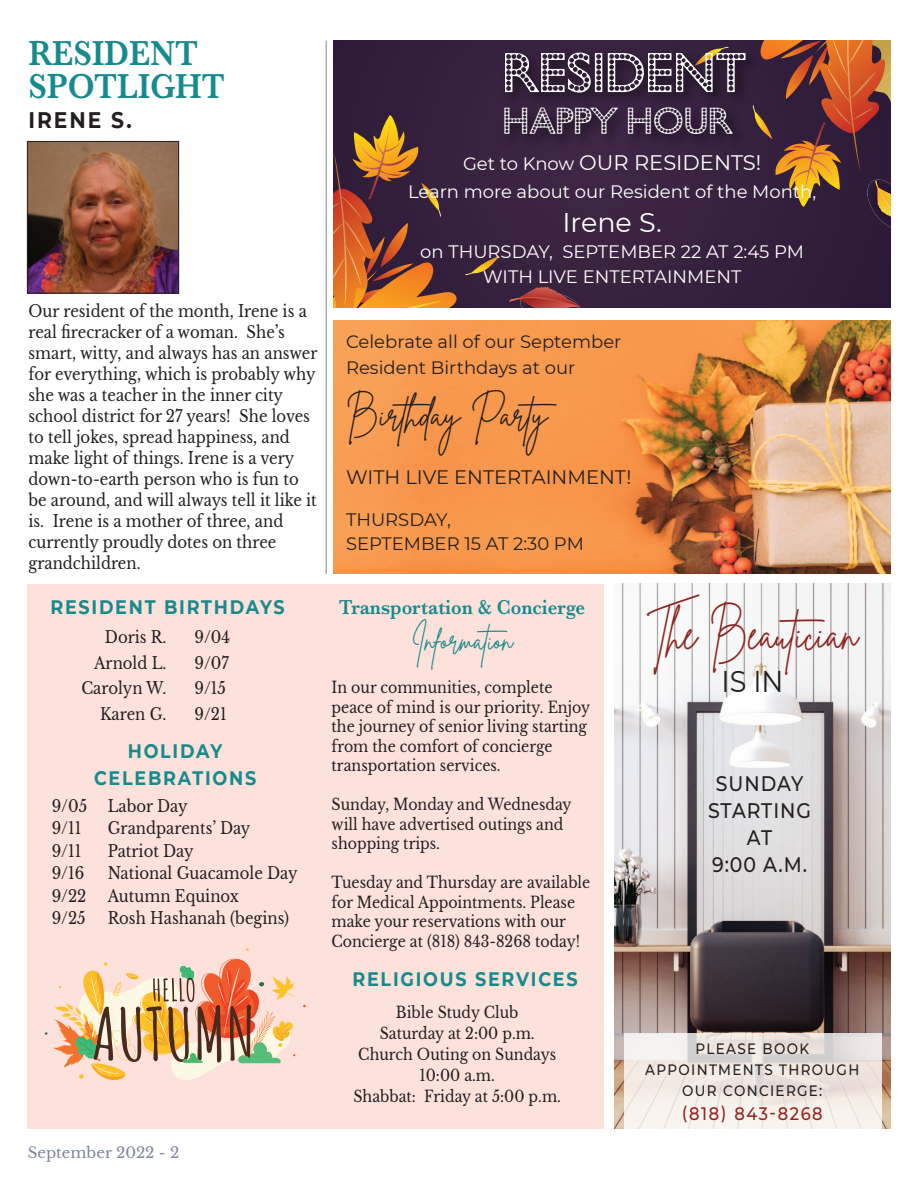
<style>
.page{position:relative;width:918px;height:1188px;background:#fff}
.page>*{position:absolute;margin:0;border:0;box-sizing:border-box;transform-origin:0 0}
.t1{font:54px "Marquee";color:#fff}
.t2{font:45px "Brittany Signature";color:#8d241e;scale:.9 1}
.t3{font:600 36px/33px "Baskerville";color:#168a8d;scale:.9 1}
.t4{font:36px "Marquee";color:#fff}
.t5{font:34.5px "Brittany Signature";color:#231f20}
.t6{font:30px "Brittany Signature";color:#168a8d;scale:.9 1}
.t7{font:30px "Montserrat";color:#231f20;scale:.9 1}
.t8{font:27px "Montserrat";color:#fff}
.t9{font:700 22.5px "Montserrat";letter-spacing:.1em;color:#231f20;scale:.9 1}
.t10{font:500 21px/27px "Montserrat";letter-spacing:.05em;color:#231f20;text-align:center;scale:.9 1}
.t11{font:600 21px "Baskerville";color:#168a8d;scale:.9 1}
.t12{font:21px "Montserrat";color:#fff}
.t13{font:700 19.5px/27px "Montserrat";letter-spacing:.1em;color:#168a8d;text-align:center;scale:.9 1}
.t14{font:19.5px "Montserrat";color:#231f20}
.t15{font:18px/25.5px "Montserrat";color:#fff;text-align:center}
.t16{font:18px/26.1px "Montserrat";color:#231f20}
.t17{font:500 18px "Montserrat";letter-spacing:.1em;color:#8d241e;scale:.9 1}
.t18{font:16.5px/21px "Libre Baskerville";color:#231f20;scale:.9 1}
.t19{font:15.75px/19.5px "Libre Baskerville";color:#231f20;scale:.9 1}
.t20{font:500 15px/21px "Montserrat";letter-spacing:.1em;color:#231f20;text-align:center;scale:.9 1}
.t21{font:15px "Libre Baskerville";color:#7d869c}
.s1{font-size:18px}
</style>
<div class="page">
<img style="left:29px;top:143px;width:148px;height:149px">
<div style="left:27px;top:141px;width:152px;height:153px;border:1px solid #231f20"></div>
<img style="left:614px;top:584px;width:277px;height:544px">
<div style="left:624px;top:1034px;width:258px;height:98px;background:#fff;opacity:.8"></div>
<div style="left:28px;top:584px;width:576px;height:544px;background:#fde1db"></div>
<hr style="left:326px;top:41px;width:1px;height:533px;background:#7d869c">
<svg style="left:333px;top:41px;width:558px;height:266px;background:#35203e"></svg>
<img style="left:867px;top:225px;width:24px;height:3px">
<svg style="left:736px;top:41px;width:155px;height:184px;background:#4b3439"></svg>
<svg style="left:465px;top:256px;width:35px;height:19px"></svg>
<svg style="left:333px;top:115px;width:125px;height:192px;background:#834a31"></svg>
<svg style="left:509px;top:287px;width:72px;height:20px"></svg>
<img style="left:402px;top:40px;width:480px;height:142px">
<img style="left:333px;top:321px;width:558px;height:253px">
<svg style="left:45px;top:948px;width:251px;height:132px"></svg>
<h3 class="t3" style="left:28px;top:37px;width:220px">RESIDENT<br>SPOTLIGHT</h3>
<h3 class="t9" style="left:28px;top:106px;width:117px">IRENE S.</h3>
<p class="t18" style="left:29px;top:301px;width:323px">Our resident of the month, Irene is a real firecracker of a woman. She’s smart, witty, and always has an answer for everything, which is probably why she was a teacher in the inner city school district for 27 years! She loves to tell jokes, spread happiness, and make light of things. Irene is a very down-to-earth person who is fun to be around, and will always tell it like it is. Irene is a mother of three, and currently proudly dotes on three grandchildren.</p>
<p class="t13" style="left:50px;top:594px;width:262px">RESIDENT BIRTHDAYS</p>
<p class="t18" style="left:105px;top:627px;width:70px">Doris R.</p>
<p class="t18" style="left:195px;top:627px;width:41px">9/04</p>
<p class="t18" style="left:94px;top:653px;width:82px">Arnold L.</p>
<p class="t18" style="left:195px;top:653px;width:40px">9/07</p>
<p class="t18" style="left:81px;top:678px;width:96px">Carolyn W.</p>
<p class="t18" style="left:195px;top:678px;width:36px">9/15</p>
<p class="t18" style="left:100px;top:704px;width:75px">Karen G.</p>
<p class="t18" style="left:195px;top:704px;width:37px">9/21</p>
<p class="t13" style="left:94px;top:737px;width:182px">HOLIDAY<br>CELEBRATIONS</p>
<p class="t18" style="left:52px;top:795px;width:152px;line-height:22.5px">9/05 Labor Day<br>9/11</p>
<p class="t18" style="left:108px;top:818px;width:160px">Grandparents’ Day</p>
<p class="t18" style="left:52px;top:841px;width:34px">9/11</p>
<p class="t18" style="left:108px;top:841px;width:97px">Patriot Day</p>
<p class="t18" style="left:52px;top:863px;width:38px">9/16</p>
<p class="t18" style="left:108px;top:863px;width:213px">National Guacamole Day</p>
<p class="t18" style="left:52px;top:886px;width:40px">9/22</p>
<p class="t18" style="left:108px;top:886px;width:147px">Autumn Equinox</p>
<p class="t18" style="left:52px;top:908px;width:39px">9/25</p>
<p class="t18" style="left:108px;top:908px;width:203px">Rosh Hashanah (begins)</p>
<p class="t21" style="left:28px;top:1144px;width:153px">September 2022 - 2</p>
<h1 class="t1" style="left:503px;top:41px;width:245px">RESIDENT</h1>
<h3 class="t4" style="left:503px;top:99px;width:229px">HAPPY HOUR</h3>
<p class="t12" style="left:463px;top:150px;width:300px"><span class="s1">Get to Know</span> OUR RESIDENTS!</p>
<p class="t15" style="left:408px;top:179px;width:410px">Learn more about our Resident of the Month,</p>
<h3 class="t8" style="left:562px;top:206px;width:101px">Irene S.</h3>
<p class="t15" style="left:420px;top:239px;width:385px">on THURSDAY, SEPTEMBER 22 AT 2:45 PM<br>WITH LIVE ENTERTAINMENT</p>
<p class="t16" style="left:346px;top:329px;width:277px">Celebrate all of our September<br>Resident Birthdays at our</p>
<h3 class="t5" style="left:346px;top:392px;width:222px">Birthday Party</h3>
<p class="t14" style="left:346px;top:465px;width:287px">WITH LIVE ENTERTAINMENT!</p>
<p class="t16" style="left:346px;top:508px;width:239px;line-height:24px">THURSDAY,<br>SEPTEMBER 15 AT 2:30 PM</p>
<p class="t11" style="left:339px;top:595px;width:275px">Transportation &amp; Concierge</p>
<h3 class="t6" style="left:412px;top:620px;width:116px">Information</h3>
<p class="t19" style="left:332px;top:678px;width:289px">In our communities, complete peace of mind is our priority. Enjoy the journey of senior living starting from the comfort of concierge transportation services.</p>
<p class="t19" style="left:332px;top:795px;width:268px">Sunday, Monday and Wednesday will have advertised outings and shopping trips.</p>
<p class="t19" style="left:332px;top:873px;width:289px">Tuesday and Thursday are available for Medical Appointments. Please make your reservations with our Concierge at (818) 843-8268 today!</p>
<p class="t13" style="left:352px;top:966px;width:252px">RELIGIOUS SERVICES</p>
<p class="t19" style="left:353px;top:1002px;width:232px;line-height:21px;text-align:center">Bible Study Club<br>Saturday at 2:00 p.m.<br>Church Outing on Sundays<br>10:00 a.m.<br>Shabbat: Friday at 5:00 p.m.</p>
<h2 class="t2" style="left:647px;top:604px;width:236px">The Beautician</h2>
<h3 class="t7" style="left:722px;top:663px;width:70px">IS IN</h3>
<p class="t10" style="left:708px;top:770px;width:116px">SUNDAY<br>STARTING<br>AT<br>9:00 A.M.</p>
<p class="t20" style="left:645px;top:1038px;width:239px">PLEASE BOOK<br>APPOINTMENTS THROUGH<br>OUR CONCIERGE:</p>
<p class="t17" style="left:682px;top:1103px;width:158px">(818) 843-8268</p>
</div>
